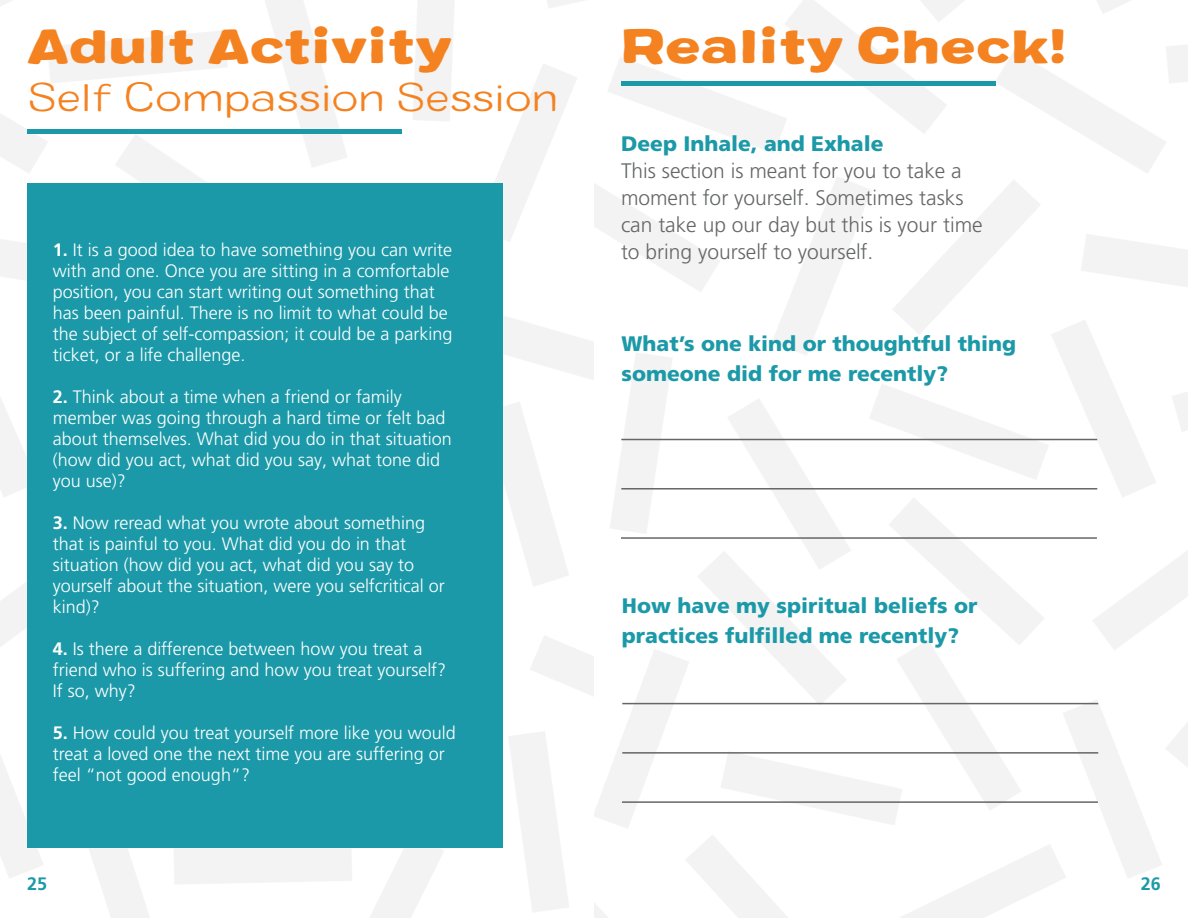
<style>
.page{position:relative;width:1188px;height:918px;background:#fff}
.page>*{position:absolute;margin:0;border:0;box-sizing:border-box;transform-origin:0 0}
.t1{font:45px "Colby Wd Blk";color:#f58220}
.t2{font:37.5px "Colby Wd Lt";color:#f58220}
.t3{font:900 21px/30px "Frutiger LT Pro";color:#1c99a8}
.t4{font:300 21px/27px "Frutiger LT Pro";color:#656666}
.t5{font:300 18px/21px "Frutiger LT Pro";color:#fff}
.t6{font:700 18px "Frutiger LT Pro";color:#1c99a8}
.s1{font-weight:700}
</style>
<div class="page">
<div style="left:27px;top:129px;width:375px;height:5px;background:#1c99a8"></div>
<div style="left:27px;top:183px;width:476px;height:665px;background:#1c99a8"></div>
<hr style="left:621px;top:439px;width:476px;height:1px;background:#656666">
<hr style="left:621px;top:488px;width:476px;height:2px;background:#656666">
<div style="left:621px;top:81px;width:375px;height:5px;background:#1c99a8"></div>
<hr style="left:621px;top:537px;width:476px;height:2px;background:#656666">
<hr style="left:622px;top:703px;width:476px;height:1px;background:#656666">
<hr style="left:622px;top:752px;width:476px;height:2px;background:#656666">
<hr style="left:622px;top:801px;width:476px;height:2px;background:#656666">
<p class="t1" style="left:27px;top:15px;width:427px">Adult Activity</p>
<p class="t2" style="left:27px;top:74px;width:533px">Self Compassion Session</p>
<p class="t5" style="left:53px;top:239px;width:401px"><span class="s1">1.</span> It is a good idea to have something you can write with and one. Once you are sitting in a comfortable position, you can start writing out something that has been painful. There is no limit to what could be the subject of self-compassion; it could be a parking ticket, or a life challenge.</p>
<p class="t5" style="left:53px;top:386px;width:401px"><span class="s1">2.</span> Think about a time when a friend or family member was going through a hard time or felt bad about themselves. What did you do in that situation (how did you act, what did you say, what tone did you use)?</p>
<p class="t5" style="left:53px;top:512px;width:394px"><span class="s1">3.</span> Now reread what you wrote about something that is painful to you. What did you do in that situation (how did you act, what did you say to yourself about the situation, were you selfcritical or kind)?</p>
<p class="t5" style="left:53px;top:638px;width:395px"><span class="s1">4.</span> Is there a difference between how you treat a friend who is suffering and how you treat yourself?<br>If so, why?</p>
<p class="t5" style="left:53px;top:722px;width:404px"><span class="s1">5.</span> How could you treat yourself more like you would treat a loved one the next time you are suffering or feel “not good enough”?</p>
<p class="t6" style="left:27px;top:874px;width:22px">25</p>
<p class="t1" style="left:621px;top:15px;width:447px">Reality Check!</p>
<p class="t3" style="left:621px;top:128px;width:264px">Deep Inhale, and Exhale</p>
<p class="t4" style="left:621px;top:157px;width:344px">This section is meant for you to take a moment for yourself. Sometimes tasks</p>
<p class="t4" style="left:621px;top:211px;width:363px">can take up our day but this is your time</p>
<p class="t4" style="left:621px;top:238px;width:254px">to bring yourself to yourself.</p>
<p class="t3" style="left:622px;top:328px;width:396px">What’s one kind or thoughtful thing someone did for me recently?</p>
<p class="t3" style="left:622px;top:590px;width:357px">How have my spiritual beliefs or</p>
<p class="t3" style="left:622px;top:620px;width:339px">practices fulfilled me recently?</p>
<p class="t6" style="left:1141px;top:874px;width:22px">26</p>
</div>
